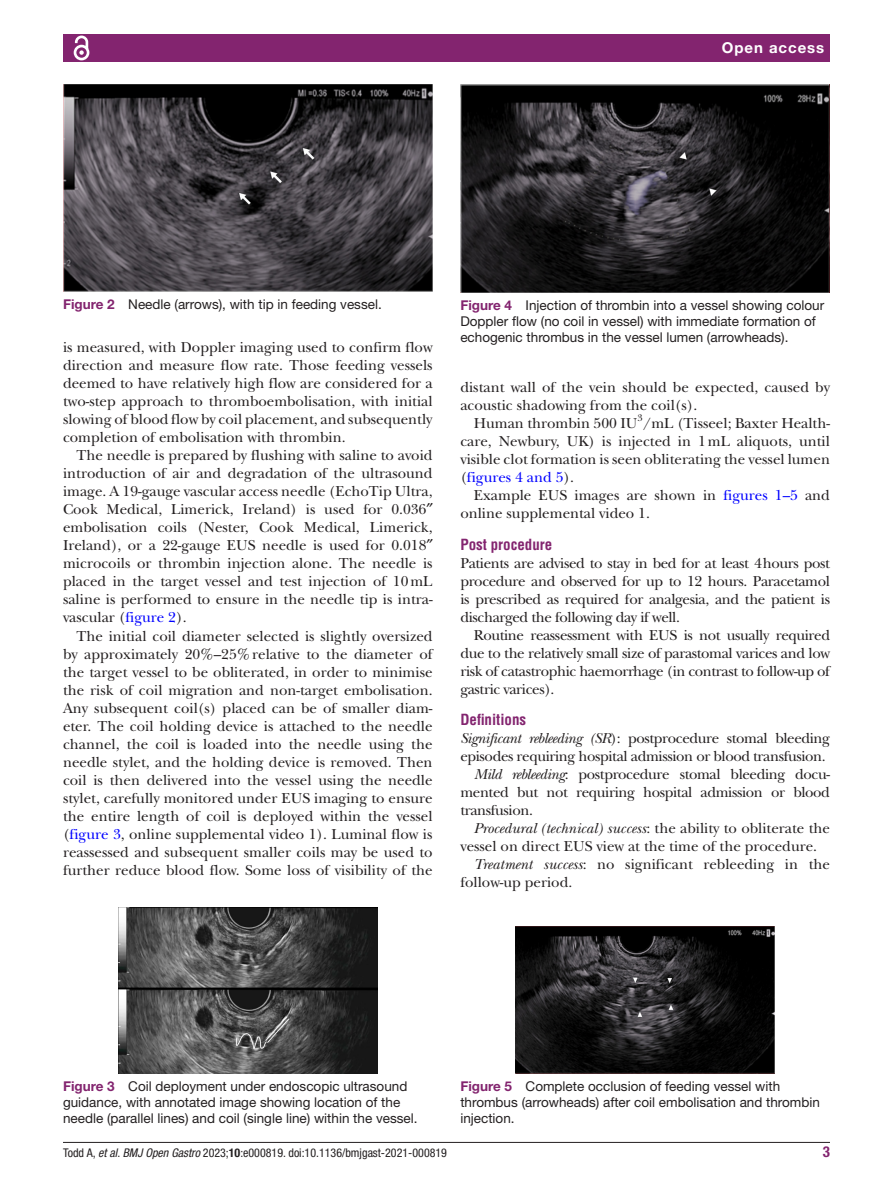
<style>
.page{position:relative;width:893px;height:1191px;background:#fff}
.page>*{position:absolute;margin:0;border:0;box-sizing:border-box;transform-origin:0 0}
.t1{font:15px/18px "New Baskerville";color:#231f20;text-align:justify}
.t2{font:15px "New Baskerville";letter-spacing:-.025em;color:#231f20}
.t3{font:italic 15px "New Baskerville";color:#231f20}
.t4{font:700 condensed 15px "Helvetica LT Std";color:#83246f}
.t5{font:700 15px "Helvetica Neue LT Std";letter-spacing:.065em;color:#fff}
.t6{font:700 condensed 15px "Helvetica Neue LT Std";color:#83246f}
.t7{font:13.5px/16.2px "Helvetica Neue LT Std";color:#231f20}
.t8{font:condensed 12px "Helvetica Neue LT Std";color:#231f20}
.s1{font-weight:700;color:#83246f}
.s2{color:#00f}
.s3{font-style:italic}
.s4{font-style:normal}
.s5{font-weight:700}
</style>
<div class="page">
<hr style="left:63px;top:1142px;width:767px;height:1px;background:#231f20">
<div style="left:63px;top:34px;width:767px;height:28px;background:#83246f"></div>
<svg style="left:73px;top:35px;width:17px;height:26px"></svg>
<img style="left:63px;top:84px;width:370px;height:208px">
<img style="left:118px;top:907px;width:259px;height:166px">
<img style="left:460px;top:84px;width:370px;height:208px">
<img style="left:516px;top:927px;width:258px;height:146px">
<p class="t5" style="left:722px;top:39px;width:104px">Open access</p>
<p class="t7" style="left:63px;top:296px;width:320px"><span class="s1">Figure 2</span> Needle (arrows), with tip in feeding vessel.</p>
<p class="t1" style="left:63px;top:339px;width:371px">is measured, with Doppler imaging used to confirm flow direction and measure flow rate. Those feeding vessels deemed to have relatively high flow are considered for a two-step approach to thromboembolisation, with initial slowing of blood flow by coil placement, and subsequently completion of embolisation with thrombin.</p>
<p class="t1" style="left:63px;top:447px;width:371px;text-align:left;text-indent:14px">The needle is prepared by flushing with saline to avoid introduction of air and degradation of the ultrasound image. A 19-gauge vascular access needle (EchoTip Ultra, Cook Medical, Limerick, Ireland) is used for 0.036 embolisation coils (Nester, Cook Medical, Limerick, Ireland), or a 22-gauge EUS needle is used for 0.018 microcoils or thrombin injection alone. The needle is placed in the target vessel and test injection of 10mL saline is performed to ensure in the needle tip is intra&shy;vascular (<span class="s2">figure 2</span>).</p>
<p class="t1" style="left:63px;top:627px;width:371px;text-indent:14px">The initial coil diameter selected is slightly oversized by approximately 20%–25%relative to the diameter of the target vessel to be obliterated, in order to minimise the risk of coil migration and non-target embolisation.<br>Any subsequent coil(s) placed can be of smaller diam&shy;eter. The coil holding device is attached to the needle channel, the coil is loaded into the needle using the needle stylet, and the holding device is removed. Then coil is then delivered into the vessel using the needle stylet, carefully monitored under EUS imaging to ensure the entire length of coil is deployed within the vessel (<span class="s2">figure 3</span>, online supplemental video 1). Luminal flow is reassessed and subsequent smaller coils may be used to further reduce blood flow. Some loss of visibility of the</p>
<p class="t7" style="left:460px;top:297px;width:365px"><span class="s1">Figure 4</span> Injection of thrombin into a vessel showing colour<br>Doppler flow (no coil in vessel) with immediate formation of echogenic thrombus in the vessel lumen (arrowheads).</p>
<p class="t1" style="left:460px;top:378px;width:371px">distant wall of the vein should be expected, caused by acoustic shadowing from the coil(s).</p>
<p class="t1" style="left:460px;top:414px;width:371px;text-indent:13px">Human thrombin 500 IU<sup>3</sup>/mL (Tisseel; Baxter Health&shy;care, Newbury, UK) is injected in 1mL aliquots, until visible clot formation is seen obliterating the vessel lumen (<span class="s2">figures 4 and 5</span>).</p>
<p class="t1" style="left:460px;top:486px;width:371px;text-indent:14px">Example EUS images are shown in <span class="s2">figures 1–5</span> and online supplemental video 1.</p>
<p class="t4" style="left:460px;top:535px;width:94px">Post procedure</p>
<p class="t1" style="left:460px;top:554px;width:371px">Patients are advised to stay in bed for at least 4hours post procedure and observed for up to 12 hours. Paracetamol is prescribed as required for analgesia, and the patient is discharged the following day if well.</p>
<p class="t1" style="left:460px;top:626px;width:371px;text-indent:14px">Routine reassessment with EUS is not usually required due to the relatively small size of parastomal varices and low risk of catastrophic haemorrhage (in contrast to follow-up of gastric varices).</p>
<p class="t4" style="left:460px;top:710px;width:67px">Definitions</p>
<p class="t2" style="left:460px;top:729px;width:371px"><span class="s3">Significant rebleeding (SR</span>): postprocedure stomal bleeding</p>
<p class="t2" style="left:460px;top:747px;width:367px">episodes requiring hospital admission or blood transfusion.</p>
<p class="t2" style="left:474px;top:765px;width:358px"><span class="s3">Mild rebleeding</span>: postprocedure stomal bleeding docu-</p>
<p class="t2" style="left:460px;top:783px;width:371px">mented but not requiring hospital admission or blood</p>
<p class="t2" style="left:460px;top:801px;width:74px">transfusion.</p>
<p class="t3" style="left:474px;top:819px;width:358px">Procedural (technical) success<span class="s4">: the ability to obliterate the</span></p>
<p class="t1" style="left:460px;top:837px;width:358px">vessel on direct EUS view at the time of the procedure.</p>
<p class="t1" style="left:474px;top:855px;width:358px"><span class="s3">Treatment success</span>: no significant rebleeding in the</p>
<p class="t1" style="left:460px;top:873px;width:113px">follow-up period.</p>
<p class="t7" style="left:63px;top:1078px;width:356px"><span class="s1">Figure 3</span> Coil deployment under endoscopic ultrasound guidance, with annotated image showing location of the needle (parallel lines) and coil (single line) within the vessel.</p>
<p class="t7" style="left:460px;top:1078px;width:361px"><span class="s1">Figure 5</span> Complete occlusion of feeding vessel with thrombus (arrowheads) after coil embolisation and thrombin injection.</p>
<p class="t8" style="left:63px;top:1145px;width:385px">Todd A, <span class="s3">et al</span>. <span class="s3">BMJ Open Gastro</span> 2023;<span class="s5">10</span>:e000819. doi:10.1136/bmjgast-2021-000819</p>
<p class="t6" style="left:823px;top:1142px;width:9px">3</p>
</div>
